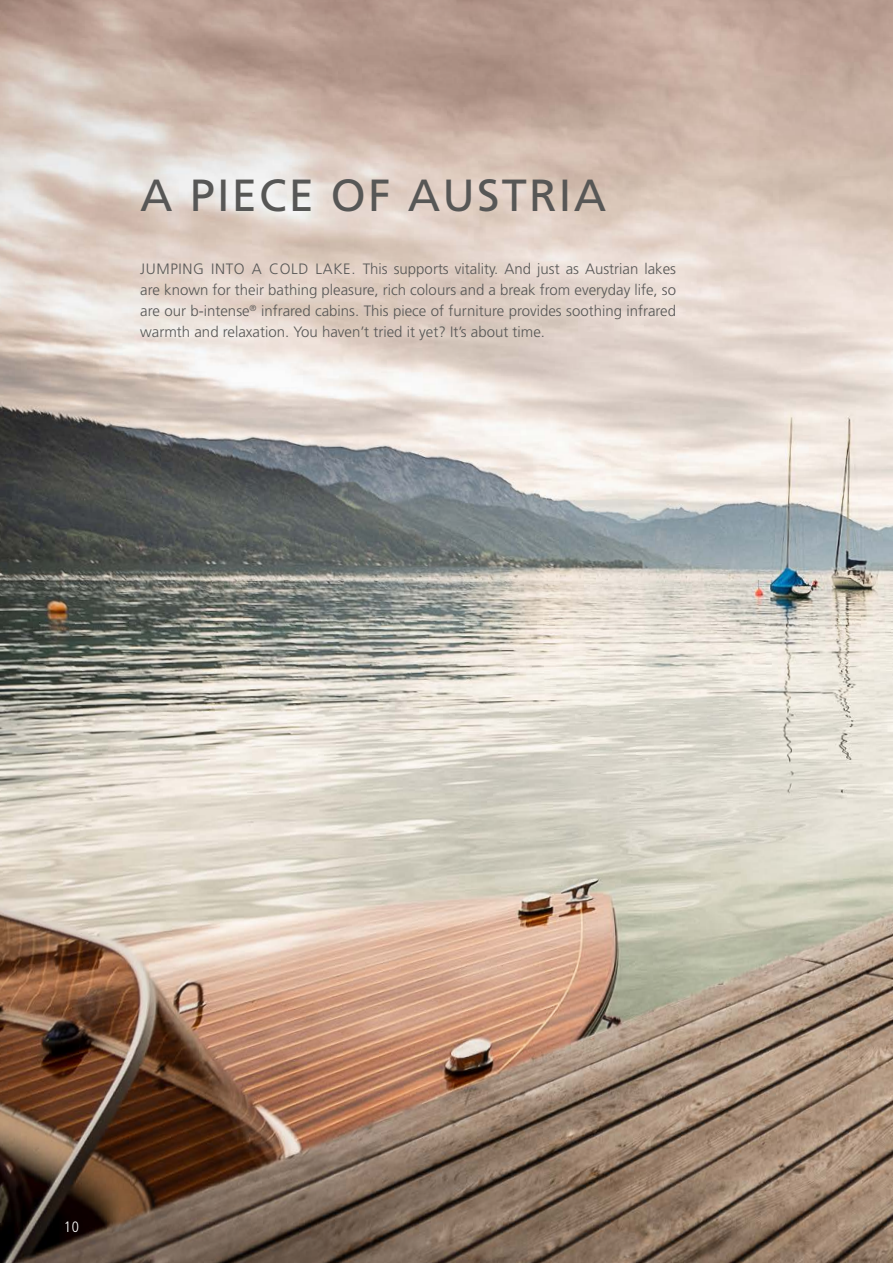
<style>
.page{position:relative;width:893px;height:1263px;background:#fff}
.page>*{position:absolute;margin:0;border:0;box-sizing:border-box;transform-origin:0 0}
.t1{font:45px "Frutiger";letter-spacing:.05em;color:#575756}
.t2{font:300 15px/21px "Frutiger";color:#575756;text-align:justify}
.t3{font:300 condensed 15px "Frutiger";color:#fff}
</style>
<div class="page">
<img style="left:0;top:0;width:893px;height:1263px">
<h1 class="t1" style="left:140px;top:169px;width:467px">A PIECE OF AUSTRIA</h1>
<p class="t2" style="left:140px;top:258px;width:537px">JUMPING INTO A COLD LAKE. This supports vitality. And just as Austrian lakes are known for their bathing pleasure, rich colours and a break from everyday life, so are our b-intense<sup>®</sup> infrared cabins. This piece of furniture provides soothing infrared warmth and relaxation. You haven’t tried it yet? It’s about time.</p>
<p class="t3" style="left:64px;top:1218px;width:17px">10</p>
</div>
